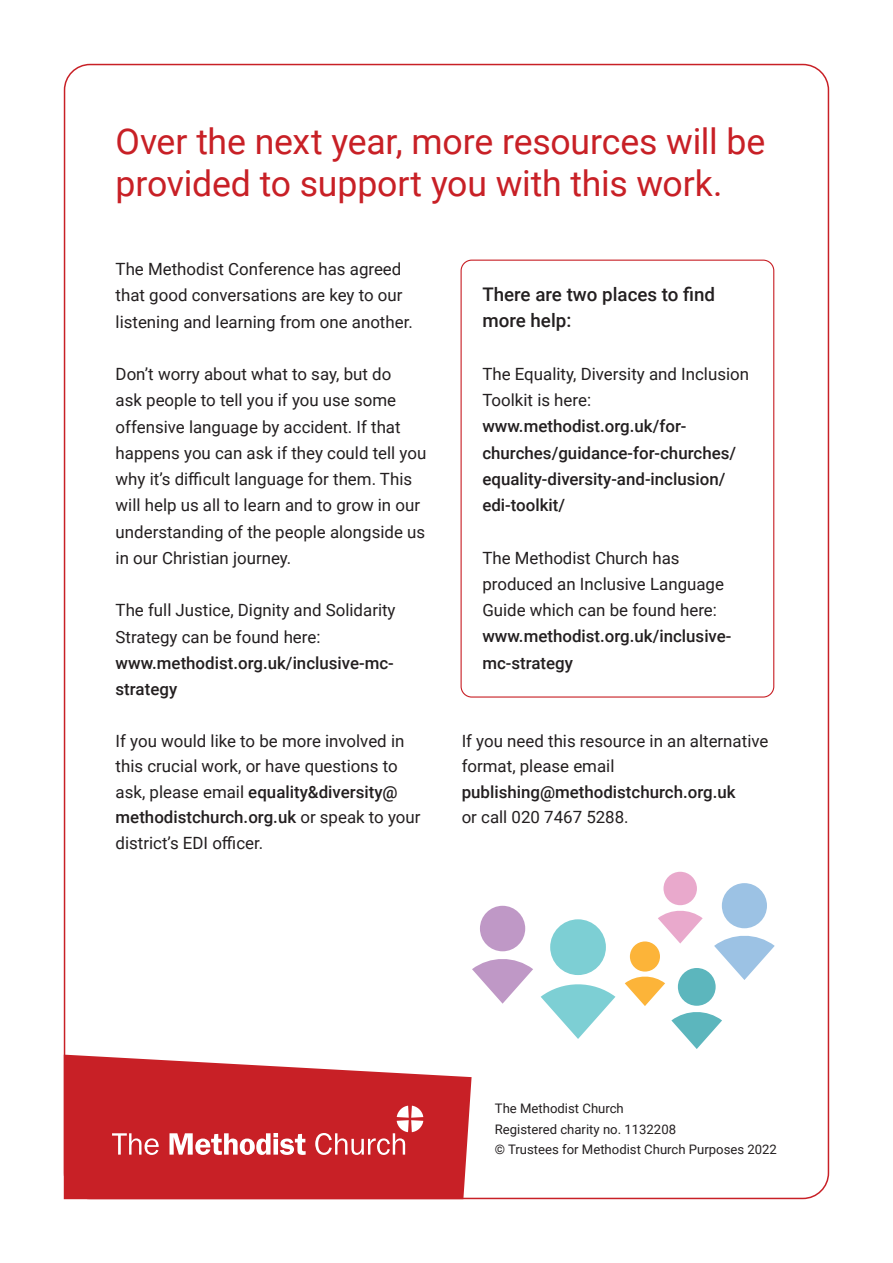
<style>
.page{position:relative;width:893px;height:1263px;background:#fff}
.page>*{position:absolute;margin:0;border:0;box-sizing:border-box;transform-origin:0 0}
.JDS_Body_Txt{font:35.7px/42px "Roboto";letter-spacing:-.01em;color:#c82026}
.JDS_Body_Txt-2{font:500 18.75px/26.2px "Roboto";color:#231f20}
.JDS_Body_Txt-3{font:16.8px/26.2px "Roboto";color:#231f20}
.JDS_Body_Txt-4{font:500 16.8px/26.2px "Roboto";color:#231f20}
.t1{font:13.2px "Roboto";color:#231f20}
.s1{font-weight:500}
</style>
<div class="page">
<svg style="left:64px;top:1054px;width:408px;height:145px;background:#cd363b"></svg>
<svg style="left:112px;top:1133px;width:47px;height:22px"></svg>
<svg style="left:169px;top:1133px;width:137px;height:22px"></svg>
<svg style="left:315px;top:1106px;width:108px;height:49px;background:#d1484d"></svg>
<div style="left:461px;top:260px;width:313px;height:438px;border:1px solid #c82026;border-radius:11px"></div>
<div style="left:550px;top:919px;width:56px;height:56px;background:#7dcfd4;border-radius:50%"></div>
<svg style="left:541px;top:984px;width:74px;height:55px"></svg>
<div style="left:663px;top:872px;width:34px;height:33px;background:#e9a9cc;border-radius:50%"></div>
<svg style="left:658px;top:910px;width:45px;height:33px"></svg>
<div style="left:722px;top:883px;width:45px;height:45px;background:#9cc2e4;border-radius:50%"></div>
<svg style="left:714px;top:935px;width:61px;height:45px"></svg>
<div style="left:678px;top:968px;width:38px;height:38px;background:#5cb6bd;border-radius:50%"></div>
<svg style="left:671px;top:1012px;width:51px;height:37px"></svg>
<div style="left:630px;top:941px;width:30px;height:30px;background:#fcb439;border-radius:50%"></div>
<svg style="left:625px;top:976px;width:40px;height:30px"></svg>
<svg style="left:472px;top:959px;width:61px;height:45px"></svg>
<div style="left:480px;top:906px;width:45px;height:45px;background:#bf98c6;border-radius:50%"></div>
<p class="JDS_Body_Txt" style="left:116px;top:119px;width:651px">Over the next year, more resources will be provided to support you with this work.</p>
<p class="JDS_Body_Txt-3" style="left:116px;top:255px;width:299px">The Methodist Conference has agreed that good conversations are key to our listening and learning from one another.</p>
<p class="JDS_Body_Txt-3" style="left:116px;top:360px;width:312px">Don’t worry about what to say, but do<br>ask people to tell you if you use some offensive language by accident. If that happens you can ask if they could tell you why it’s difficult language for them. This will help us all to learn and to grow in our understanding of the people alongside us in our Christian journey.</p>
<p class="JDS_Body_Txt-3" style="left:116px;top:597px;width:282px">The full Justice, Dignity and Solidarity<br>Strategy can be found here: <span class="s1">www.methodist.org.uk/inclusive-mc&shy;strategy</span></p>
<p class="JDS_Body_Txt-3" style="left:116px;top:727px;width:306px;line-height:25.5px">If you would like to be more involved in this crucial work, or have questions to ask, please email <span class="s1">equality&amp;diversity@ methodistchurch.org.uk</span> or speak to your district’s EDI officer.</p>
<p class="JDS_Body_Txt-2" style="left:482px;top:281px;width:234px">There are two places to find more help:</p>
<p class="JDS_Body_Txt-3" style="left:482px;top:360px;width:268px">The Equality, Diversity and Inclusion<br>Toolkit is here:</p>
<p class="JDS_Body_Txt-4" style="left:482px;top:413px;width:255px">www.methodist.org.uk/for&shy;churches/guidance-for-churches/ equality-diversity-and-inclusion/ edi-toolkit/</p>
<p class="JDS_Body_Txt-3" style="left:482px;top:544px;width:251px">The Methodist Church has produced an Inclusive Language<br>Guide which can be found here: <span class="s1">www.methodist.org.uk/inclusive&shy;mc-strategy</span></p>
<p class="JDS_Body_Txt-3" style="left:462px;top:727px;width:308px;line-height:25.5px">If you need this resource in an alternative format, please email <span class="s1">publishing@methodistchurch.org.uk<br></span>or call 020 7467 5288.</p>
<p class="t1" style="left:495px;top:1099px;width:130px">The Methodist Church</p>
<p class="t1" style="left:495px;top:1120px;width:183px">Registered charity no. 1132208</p>
<p class="t1" style="left:495px;top:1140px;width:284px">© Trustees for Methodist Church Purposes 2022</p>
</div>
